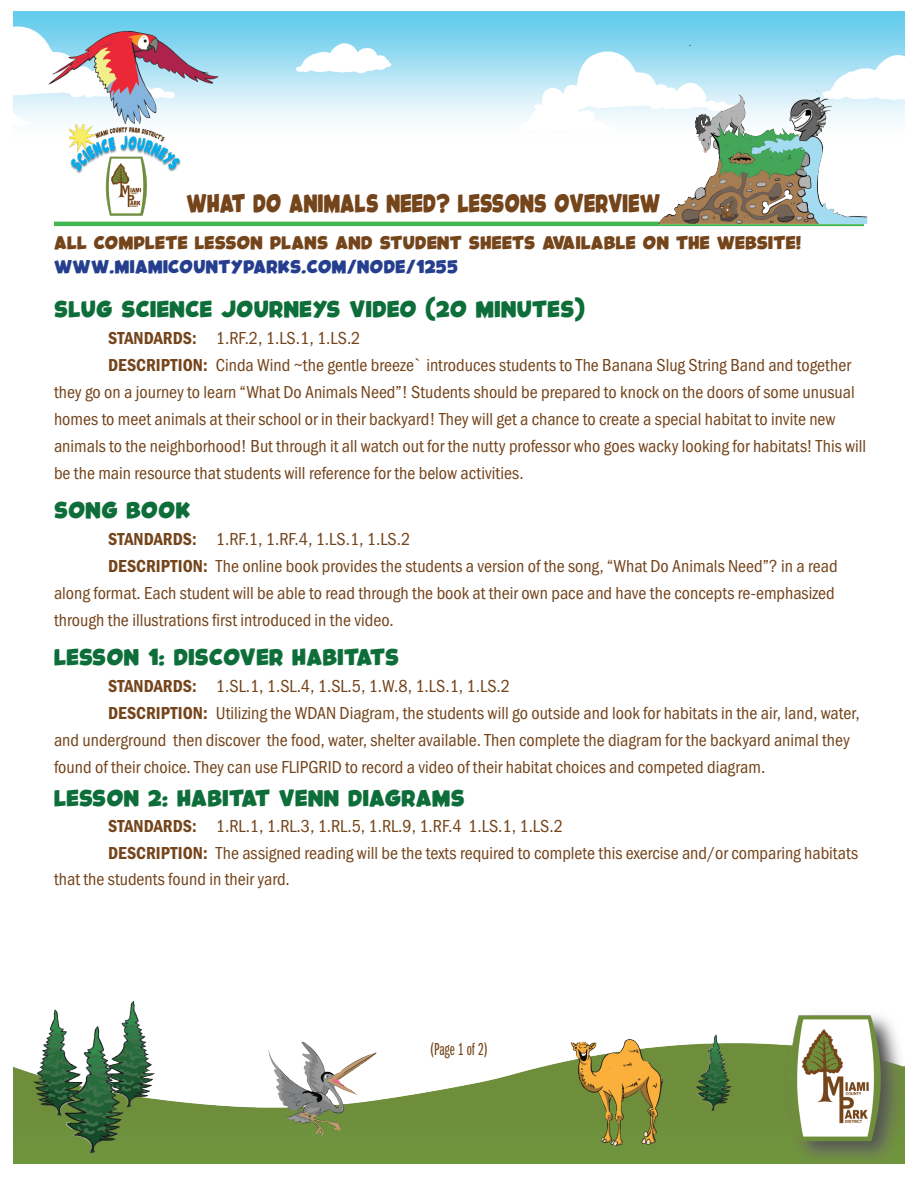
<style>
.page{position:relative;width:918px;height:1188px;background:#fff}
.page>*{position:absolute;margin:0;border:0;box-sizing:border-box;transform-origin:0 0}
.t1{font:18px/27px "Franklin Gothic URW Cond";color:#74441b}
.t2{font:18px "Franklin Gothic URW Ext Com D Boo";color:#74441b}
.t3{font:16.5px "Kids Magazine";letter-spacing:-.01em;color:#74441b;scale:.82 1}
.t4{font:15px "Kids Magazine";color:#0e6e3a}
.t5{font:12px "Kids Magazine";color:#74441b}
.t6{font:12px "Kids Magazine";color:#253f8e}
.s1{font-family:"Franklin Gothic URW Con Dem"}
</style>
<div class="page">
<img style="left:14px;top:11px;width:890px;height:1152px">
<hr style="left:54px;top:222px;width:810px;height:4px;background:#40b64e">
<img style="left:648px;top:80px;width:239px;height:164px">
<img style="left:69px;top:124px;width:118px;height:104px">
<p class="t3" style="left:186px;top:197px;width:580px">WHAT DO ANIMALS NEED? LESSONS OVERVIEW</p>
<p class="t5" style="left:54px;top:238px;width:749px">ALL COMPLETE LESSON PLANS AND STUDENT SHEETS AVAILABLE ON THE WEBSITE!</p>
<p class="t6" style="left:54px;top:262px;width:406px">WWW.MIAMICOUNTYPARKS.COM/NODE/1255</p>
<p class="t4" style="left:54px;top:303px;width:533px">SLUG SCIENCE JOURNEYS VIDEO (20 MINUTES)</p>
<p class="t1" style="left:108px;top:323px;width:254px"><span class="s1">STANDARDS:</span> 1.RF.2, 1.LS.1, 1.LS.2</p>
<p class="t1" style="left:54px;top:350px;width:814px;text-indent:54px"><span class="s1">DESCRIPTION:</span> Cinda Wind ~the gentle breeze` introduces students to The Banana Slug String Band and together they go on a journey to learn “What Do Animals Need”! Students should be prepared to knock on the doors of some unusual homes to meet animals at their school or in their backyard! They will get a chance to create a special habitat to invite new animals to the neighborhood! But through it all watch out for the nutty professor who goes wacky looking for habitats! This will be the main resource that students will reference for the below activities.</p>
<p class="t4" style="left:54px;top:504px;width:138px">SONG BOOK</p>
<p class="t1" style="left:108px;top:524px;width:304px"><span class="s1">STANDARDS:</span> 1.RF.1, 1.RF.4, 1.LS.1, 1.LS.2</p>
<p class="t1" style="left:54px;top:551px;width:785px;text-indent:54px"><span class="s1">DESCRIPTION:</span> The online book provides the students a version of the song, “What Do Animals Need”? in a read along format. Each student will be able to read through the book at their own pace and have the concepts re-emphasized through the illustrations first introduced in the video.</p>
<p class="t4" style="left:54px;top:651px;width:347px">LESSON 1: DISCOVER HABITATS</p>
<p class="t1" style="left:108px;top:671px;width:404px"><span class="s1">STANDARDS:</span> 1.SL.1, 1.SL.4, 1.SL.5, 1.W.8, 1.LS.1, 1.LS.2</p>
<p class="t1" style="left:54px;top:698px;width:807px;text-indent:54px"><span class="s1">DESCRIPTION:</span> Utilizing the WDAN Diagram, the students will go outside and look for habitats in the air, land, water, and underground then discover the food, water, shelter available. Then complete the diagram for the backyard animal they found of their choice. They can use FLIPGRID to record a video of their habitat choices and competed diagram.</p>
<p class="t4" style="left:54px;top:792px;width:413px">LESSON 2: HABITAT VENN DIAGRAMS</p>
<p class="t1" style="left:108px;top:812px;width:456px"><span class="s1">STANDARDS:</span> 1.RL.1, 1.RL.3, 1.RL.5, 1.RL.9, 1.RF.4 1.LS.1, 1.LS.2</p>
<p class="t1" style="left:54px;top:838px;width:806px;line-height:26.4px;text-indent:54px"><span class="s1">DESCRIPTION:</span> The assigned reading will be the texts required to complete this exercise and/or comparing habitats that the students found in their yard.</p>
<p class="t2" style="left:430px;top:1039px;width:59px">(Page 1 of 2)</p>
</div>
